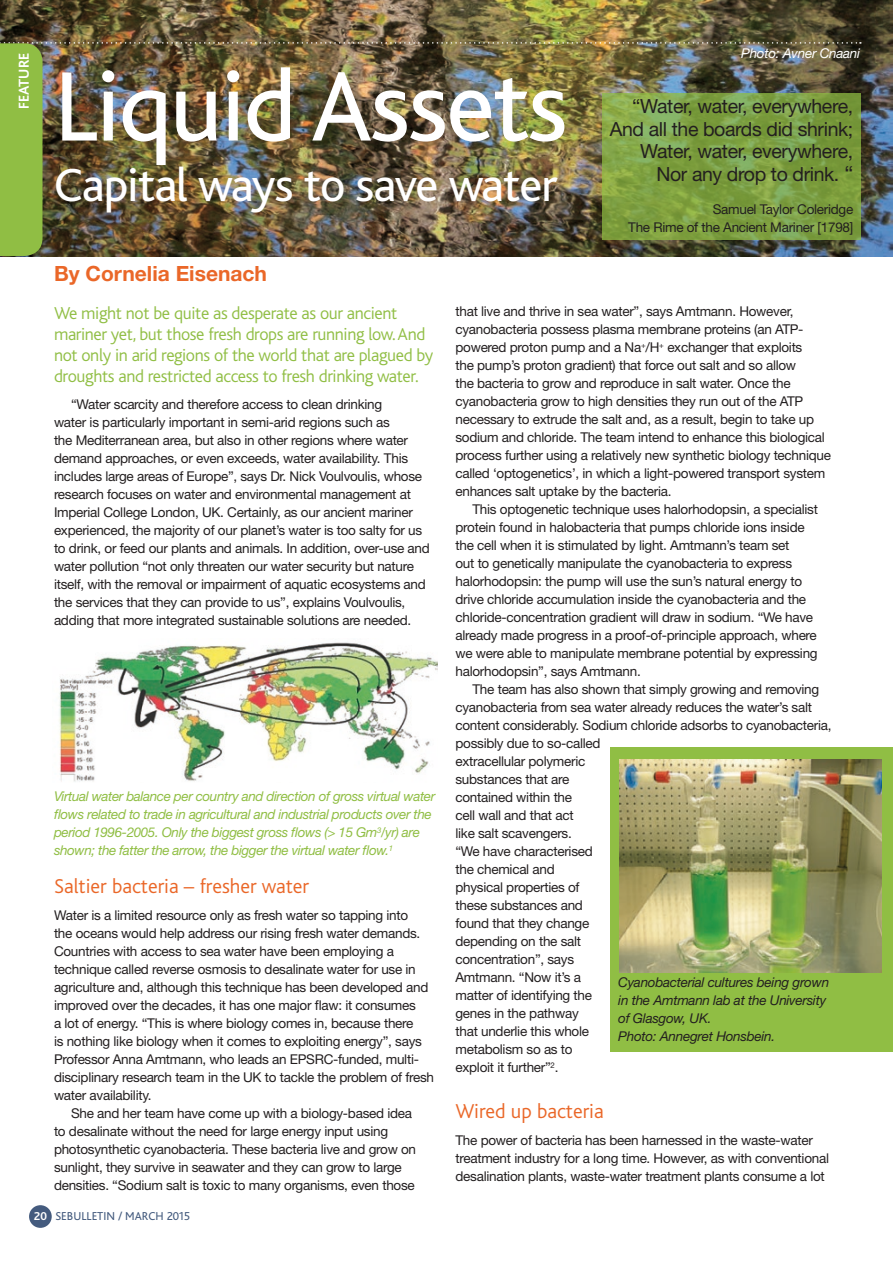
<style>
.page{position:relative;width:893px;height:1263px;background:#fff}
.page>*{position:absolute;margin:0;border:0;box-sizing:border-box;transform-origin:0 0}
.Large_Title{font:103.35px "Bliss";letter-spacing:-.02em;color:#fff}
.Large_Title-2{font:48.6px "Bliss";letter-spacing:-.02em;color:#fff}
.Subheads{font:300 21px "Bliss";color:#ea6728}
.Author_Bottom{font:700 21px "Helvetica Neue LT";color:#ea6728}
.Standard_full_out{font:19.5px "Helvetica Neue LT";letter-spacing:-.02em;color:#231f20}
.Intro_Main{font:300 18px/21px "Bliss";letter-spacing:-.02em;color:#90be44}
.Side_headers{font:700 15px "Bliss";color:#fff}
.Standard_full_out-2{font:13.5px/18px "Helvetica Neue LT";letter-spacing:-.02em;color:#231f20}
.Orange_caption{font:italic 13.5px/18px "Helvetica Neue LT";letter-spacing:-.03em;color:#90be44}
.Orange_caption-2{font:italic 13.5px/18px "Helvetica Neue LT";letter-spacing:-.02em;color:#231f20}
.Orange_caption-3{font:italic 13.5px "Helvetica Neue LT";letter-spacing:-.02em;color:#fff}
.t1{font:12px "Bliss";color:#445b7e}
.t2{font:700 12px "Bliss";color:#fff}
.s1{font-size:21px}
</style>
<div class="page">
<div style="left:610px;top:747px;width:283px;height:305px;background:#90be44"></div>
<img style="left:0;top:0;width:893px;height:257px">
<img style="left:0;top:42px;width:861px;height:214px">
<div style="left:29px;top:1205px;width:23px;height:23px;background:#445b7e;border-radius:50%"></div>
<img style="left:619px;top:759px;width:262px;height:213px">
<img style="left:59px;top:642px;width:379px;height:140px">
<svg style="left:603px;top:94px;width:258px;height:146px;background:#7ea144"></svg>
<p class="Side_headers" style="left:16px;top:109px;width:58px;rotate:-90deg">FEATURE</p>
<p class="Large_Title" style="left:54px;top:52px;width:515px">Liquid Assets</p>
<p class="Large_Title-2" style="left:54px;top:159px;width:505px">Capital ways to save water</p>
<p class="Author_Bottom" style="left:54px;top:261px;width:215px">By Cornelia Eisenach</p>
<p class="Orange_caption-3" style="left:741px;top:45px;width:120px">Photo: Avner Cnaani</p>
<p class="Standard_full_out" style="left:632px;top:95px;width:222px">“Water, water, everywhere,</p>
<p class="Standard_full_out" style="left:610px;top:117px;width:245px">And all the boards did shrink;</p>
<p class="Standard_full_out" style="left:640px;top:140px;width:215px">Water, water, everywhere,</p>
<p class="Standard_full_out" style="left:656px;top:162px;width:198px">Nor any drop to drink. <span class="s1">“</span></p>
<p class="Standard_full_out-2" style="left:628px;top:200px;width:227px;text-align:right">Samuel Taylor Coleridge<br>The Rime of the Ancient Mariner [1798]</p>
<p class="Intro_Main" style="left:54px;top:303px;width:381px">We might not be quite as desperate as our ancient mariner yet, but those fresh drops are running low. And not only in arid regions of the world that are plagued by droughts and restricted access to fresh drinking water.</p>
<p class="Standard_full_out-2" style="left:54px;top:395px;width:377px;text-indent:17px">“Water scarcity and therefore access to clean drinking<br>water is particularly important in semi-arid regions such as<br>the Mediterranean area, but also in other regions where water demand approaches, or even exceeds, water availability. This includes large areas of Europe”, says Dr. Nick Voulvoulis, whose research focuses on water and environmental management at Imperial College London, UK. Certainly, as our ancient mariner experienced, the majority of our planet’s water is too salty for us to drink, or feed our plants and animals. In addition, over-use and water pollution “not only threaten our water security but nature itself, with the removal or impairment of aquatic ecosystems and the services that they can provide to us”, explains Voulvoulis, adding that more integrated sustainable solutions are needed.</p>
<p class="Orange_caption" style="left:54px;top:787px;width:383px">Virtual water balance per country and direction of gross virtual water flows related to trade in agricultural and industrial products over the period 1996-2005. Only the biggest gross flows (&gt; 15 Gm<sup>3</sup>/yr) are shown; the fatter the arrow, the bigger the virtual water flow.<sup>1</sup></p>
<p class="Subheads" style="left:54px;top:875px;width:257px">Saltier bacteria – fresher water</p>
<p class="Standard_full_out-2" style="left:54px;top:905px;width:382px">Water is a limited resource only as fresh water so tapping into<br>the oceans would help address our rising fresh water demands.<br>Countries with access to sea water have been employing a technique called reverse osmosis to desalinate water for use in agriculture and, although this technique has been developed and improved over the decades, it has one major flaw: it consumes<br>a lot of energy. “This is where biology comes in, because there<br>is nothing like biology when it comes to exploiting energy”, says Professor Anna Amtmann, who leads an EPSRC-funded, multi&shy;disciplinary research team in the UK to tackle the problem of fresh water availability.</p>
<p class="Standard_full_out-2" style="left:54px;top:1103px;width:364px;text-indent:17px">She and her team have come up with a biology-based idea to desalinate without the need for large energy input using photosynthetic cyanobacteria. These bacteria live and grow on sunlight, they survive in seawater and they can grow to large densities. “Sodium salt is toxic to many organisms, even those</p>
<p class="Standard_full_out-2" style="left:455px;top:302px;width:377px">that live and thrive in sea water”, says Amtmann. However, cyanobacteria possess plasma membrane proteins (an ATP&shy;powered proton pump and a Na<sup>+</sup>/H<sup>+</sup> exchanger that exploits<br>the pump’s proton gradient) that force out salt and so allow<br>the bacteria to grow and reproduce in salt water. Once the cyanobacteria grow to high densities they run out of the ATP necessary to extrude the salt and, as a result, begin to take up sodium and chloride. The team intend to enhance this biological process further using a relatively new synthetic biology technique called ‘optogenetics’, in which a light-powered transport system enhances salt uptake by the bacteria.</p>
<p class="Standard_full_out-2" style="left:455px;top:500px;width:364px;text-indent:17px">This optogenetic technique uses halorhodopsin, a specialist protein found in halobacteria that pumps chloride ions inside the cell when it is stimulated by light. Amtmann’s team set<br>out to genetically manipulate the cyanobacteria to express halorhodopsin: the pump will use the sun’s natural energy to drive chloride accumulation inside the cyanobacteria and the chloride-concentration gradient will draw in sodium. “We have already made progress in a proof-of-principle approach, where we were able to manipulate membrane potential by expressing halorhodopsin”, says Amtmann.</p>
<p class="Standard_full_out-2" style="left:455px;top:680px;width:378px;text-indent:17px">The team has also shown that simply growing and removing cyanobacteria from sea water already reduces the water’s salt content considerably. Sodium chloride adsorbs to cyanobacteria, possibly due to so-called<br>extracellular polymeric<br>substances that are<br>contained within the<br>cell wall and that act<br>like salt scavengers.<br>“We have characterised<br>the chemical and<br>physical properties of<br>these substances and<br>found that they change<br>depending on the salt<br>concentration”, says<br>Amtmann. “Now it’s a<br>matter of identifying the<br>genes in the pathway<br>that underlie this whole<br>metabolism so as to<br>exploit it further”<sup>2</sup>.</p>
<p class="Subheads" style="left:455px;top:1100px;width:150px">Wired up bacteria</p>
<p class="Standard_full_out-2" style="left:455px;top:1131px;width:375px">The power of bacteria has been harnessed in the waste-water treatment industry for a long time. However, as with conventional desalination plants, waste-water treatment plants consume a lot</p>
<p class="Orange_caption-2" style="left:618px;top:973px;width:212px">Cyanobacterial cultures being grown in the Amtmann lab at the University of Glasgow, UK.</p>
<p class="Orange_caption-2" style="left:618px;top:1027px;width:158px">Photo: Annegret Honsbein.</p>
<p class="t2" style="left:34px;top:1210px;width:15px">20</p>
<p class="t1" style="left:55px;top:1210px;width:136px">SEBULLETIN / MARCH 2015</p>
</div>
